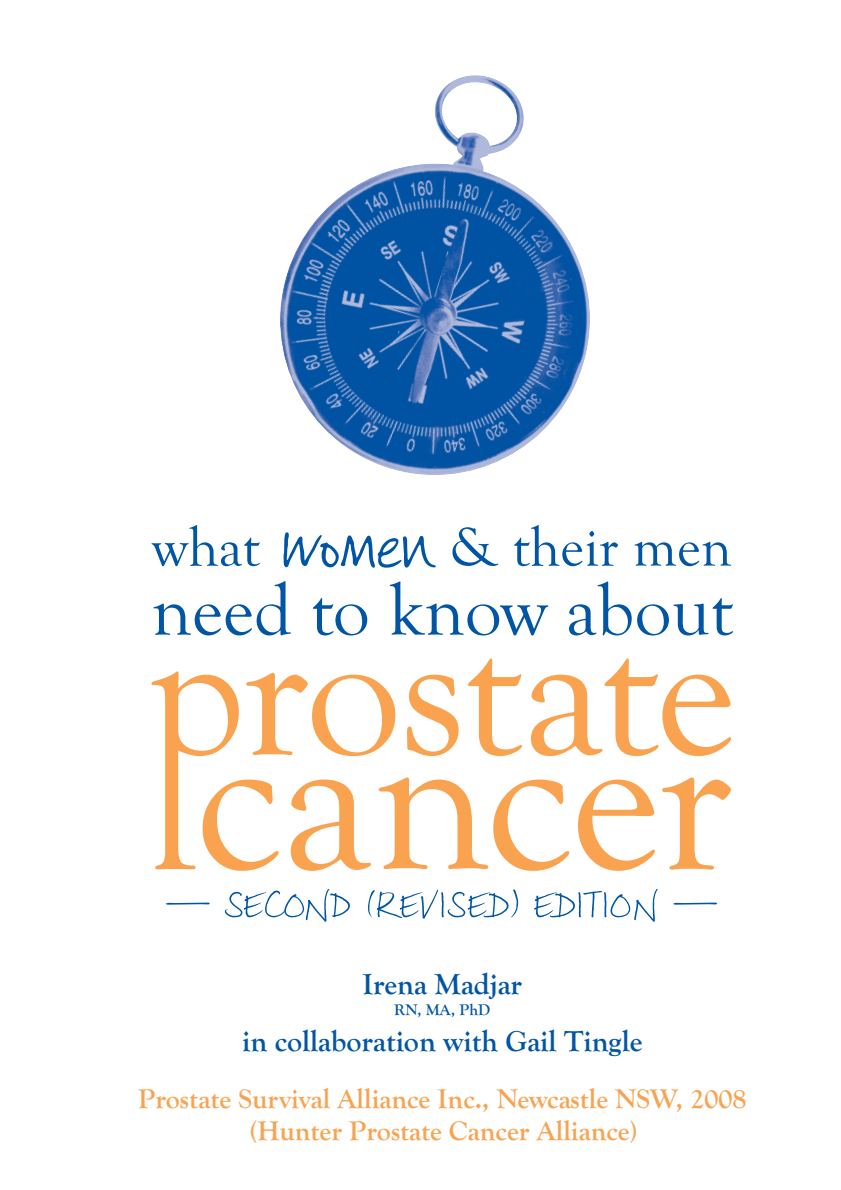
<style>
.page{position:relative;width:841px;height:1190px;background:#fff}
.page>*{position:absolute;margin:0;border:0;box-sizing:border-box;transform-origin:0 0}
.t1{font:700 30px "Goudy Old Style T";color:#0155a5}
.t2{font:700 28px/32.6px "Goudy Old Style T";color:#f9a350;text-align:center}
.t3{font:700 16px "Goudy Old Style T";color:#0155a5}
</style>
<div class="page">
<img style="left:280px;top:75px;width:310px;height:400px">
<svg style="left:151px;top:658px;width:580px;height:212px"></svg>
<svg style="left:283px;top:532px;width:153px;height:36px"></svg>
<svg style="left:151px;top:525px;width:109px;height:41px"></svg>
<svg style="left:452px;top:527px;width:46px;height:39px"></svg>
<svg style="left:514px;top:525px;width:104px;height:41px"></svg>
<svg style="left:634px;top:541px;width:97px;height:25px"></svg>
<svg style="left:153px;top:581px;width:138px;height:54px"></svg>
<svg style="left:313px;top:598px;width:54px;height:37px"></svg>
<svg style="left:389px;top:581px;width:159px;height:54px"></svg>
<svg style="left:569px;top:581px;width:62px;height:54px"></svg>
<svg style="left:637px;top:598px;width:96px;height:37px"></svg>
<svg style="left:225px;top:889px;width:125px;height:32px"></svg>
<svg style="left:368px;top:889px;width:150px;height:29px"></svg>
<svg style="left:534px;top:889px;width:123px;height:32px"></svg>
<svg style="left:165px;top:902px;width:45px;height:2px"></svg>
<svg style="left:673px;top:902px;width:44px;height:2px"></svg>
<p class="t1" style="left:362px;top:966px;width:161px">Irena Madjar</p>
<p class="t3" style="left:394px;top:1000px;width:97px">RN, MA, PhD</p>
<p class="t1" style="left:242px;top:1024px;width:402px">in collaboration with Gail Tingle</p>
<p class="t2" style="left:138px;top:1082px;width:609px">Prostate Survival Alliance Inc., Newcastle NSW, 2008 (Hunter Prostate Cancer Alliance)</p>
</div>
